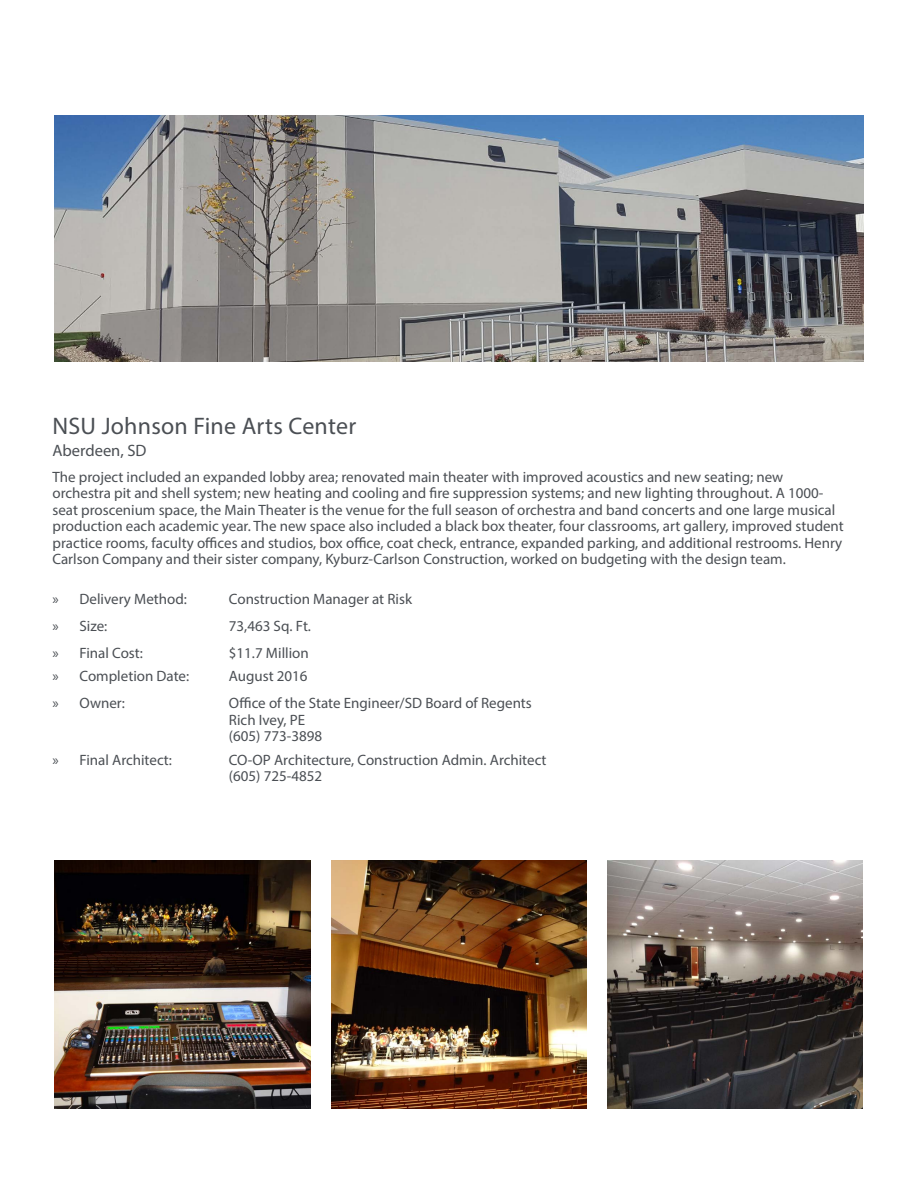
<style>
.page{position:relative;width:918px;height:1188px;background:#fff}
.page>*{position:absolute;margin:0;border:0;box-sizing:border-box;transform-origin:0 0}
.Project_Name{font:24px "Myriad Pro";letter-spacing:.01em;color:#4b4f54}
.City_Name{font:16.5px "Myriad Pro";color:#4b4f54}
.Body_Text{font:15px/16.5px "Myriad Pro";color:#4b4f54}
</style>
<div class="page">
<img style="left:608px;top:860px;width:254px;height:249px">
<img style="left:54px;top:116px;width:810px;height:246px">
<img style="left:331px;top:860px;width:256px;height:249px">
<img style="left:54px;top:860px;width:257px;height:249px">
<p class="Project_Name" style="left:52px;top:411px;width:305px">NSU Johnson Fine Arts Center</p>
<p class="City_Name" style="left:52px;top:441px;width:95px">Aberdeen, SD</p>
<p class="Body_Text" style="left:52px;top:468px;width:793px">The project included an expanded lobby area; renovated main theater with improved acoustics and new seating; new orchestra pit and shell system; new heating and cooling and fire suppression systems; and new lighting throughout. A 1000- seat proscenium space, the Main Theater is the venue for the full season of orchestra and band concerts and one large musical production each academic year. The new space also included a black box theater, four classrooms, art gallery, improved student practice rooms, faculty offices and studios, box office, coat check, entrance, expanded parking, and additional restrooms. Henry Carlson Company and their sister company, Kyburz-Carlson Construction, worked on budgeting with the design team.</p>
<p class="Body_Text" style="left:52px;top:591px;width:136px">» Delivery Method:</p>
<p class="Body_Text" style="left:229px;top:591px;width:185px">Construction Manager at Risk</p>
<p class="Body_Text" style="left:52px;top:618px;width:56px">» Size:</p>
<p class="Body_Text" style="left:229px;top:618px;width:84px">73,463 Sq. Ft.</p>
<p class="Body_Text" style="left:52px;top:645px;width:92px">» Final Cost:</p>
<p class="Body_Text" style="left:229px;top:645px;width:81px">$11.7 Million</p>
<p class="Body_Text" style="left:52px;top:668px;width:138px">» Completion Date:</p>
<p class="Body_Text" style="left:229px;top:668px;width:80px">August 2016</p>
<p class="Body_Text" style="left:52px;top:695px;width:74px">» Owner:</p>
<p class="Body_Text" style="left:229px;top:695px;width:304px">Office of the State Engineer/SD Board of Regents</p>
<p class="Body_Text" style="left:229px;top:711px;width:78px">Rich Ivey, PE</p>
<p class="Body_Text" style="left:229px;top:728px;width:95px">(605) 773-3898</p>
<p class="Body_Text" style="left:52px;top:751px;width:121px">» Final Architect:</p>
<p class="Body_Text" style="left:229px;top:751px;width:319px">CO-OP Architecture, Construction Admin. Architect</p>
<p class="Body_Text" style="left:229px;top:768px;width:95px">(605) 725-4852</p>
</div>
